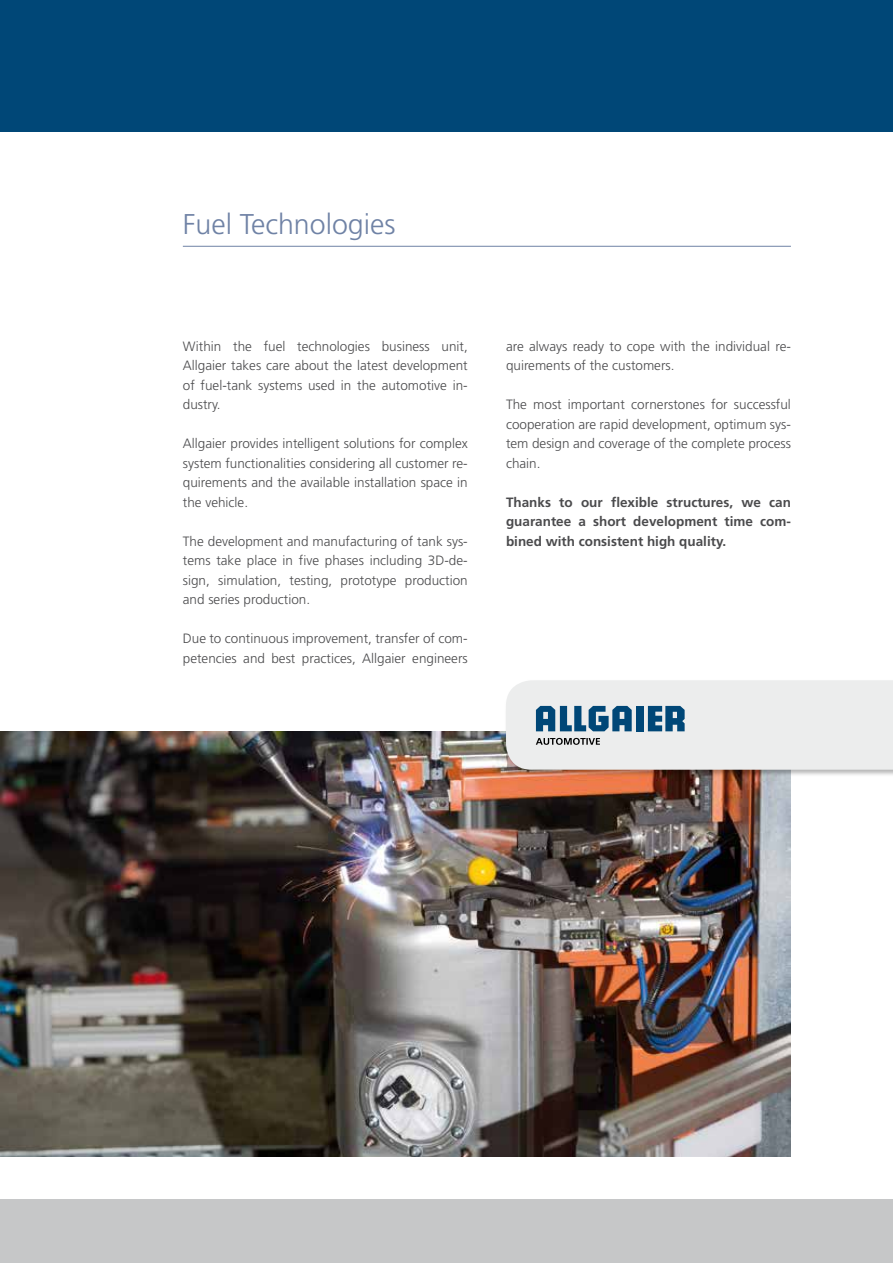
<style>
.page{position:relative;width:893px;height:1263px;background:#fff}
.page>*{position:absolute;margin:0;border:0;box-sizing:border-box;transform-origin:0 0}
.t1{font:300 28.5px "Frutiger";color:#6f82a5}
.t2{font:300 13.5px/19.5px "Frutiger";color:#4b4b4d;text-align:justify}
.t3{font:700 13.5px/19.5px "Frutiger";color:#4b4b4d;text-align:justify}
</style>
<div class="page">
<div style="left:0;top:0;width:893px;height:132px;background:#004777"></div>
<div style="left:0;top:1199px;width:893px;height:64px;background:#c6c7c8"></div>
<hr style="left:183px;top:246px;width:608px;height:1px;background:#6f82a5">
<img style="left:0;top:731px;width:791px;height:426px">
<div style="left:504px;top:679px;width:389px;height:98px;background:#000;opacity:.3"></div>
<svg style="left:506px;top:680px;width:387px;height:90px;background:#d8dee2"></svg>
<h1 class="t1" style="left:183px;top:208px;width:214px">Fuel Technologies</h1>
<p class="t2" style="left:183px;top:337px;width:286px">Within the fuel technologies business unit, Allgaier takes care about the latest development of fuel-tank systems used in the automotive in&shy;dustry.</p>
<p class="t2" style="left:183px;top:434px;width:286px">Allgaier provides intelligent solutions for complex system functionalities considering all customer re&shy;quirements and the available installation space in the vehicle.</p>
<p class="t2" style="left:183px;top:531px;width:286px">The development and manufacturing of tank sys&shy;tems take place in five phases including 3D-de&shy;sign, simulation, testing, prototype production and series production.</p>
<p class="t2" style="left:183px;top:629px;width:286px">Due to continuous improvement, transfer of com&shy;petencies and best practices, Allgaier engineers</p>
<p class="t2" style="left:506px;top:336px;width:286px">are always ready to cope with the individual re&shy;quirements of the customers.</p>
<p class="t2" style="left:506px;top:395px;width:286px">The most important cornerstones for successful cooperation are rapid development, optimum sys&shy;tem design and coverage of the complete process chain.</p>
<p class="t3" style="left:506px;top:492px;width:286px">Thanks to our flexible structures, we can guarantee a short development time com&shy;bined with consistent high quality.</p>
</div>
